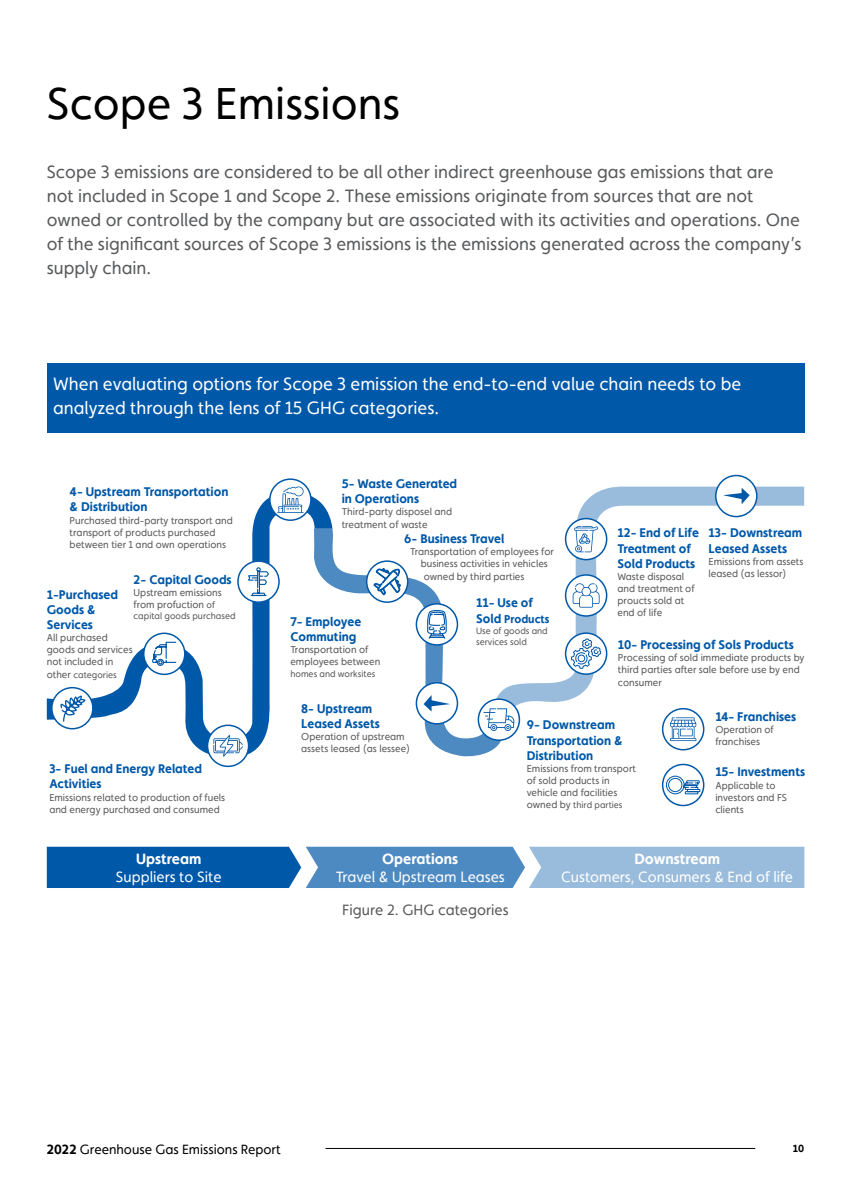
<style>
.page{position:relative;width:851px;height:1191px;background:#fff}
.page>*{position:absolute;margin:0;border:0;box-sizing:border-box;transform-origin:0 0}
.t1{font:45px "Faricy New";color:#000}
.t2{font:18px/24px "Faricy New";color:#58595b}
.t3{font:18px/24px "Faricy New";color:#fff}
.t4{font:15px "Faricy New";color:#fff}
.t5{font:700 15px "Faricy New";color:#fff}
.t6{font:15px "Faricy New";color:#58595b}
.t7{font:13.5px "Faricy New";color:#000}
.t8{font:700 12.6px/15.1px "Faricy New";color:#0058a9}
.t9{font:700 11.55px "Faricy New";color:#0058a9}
.t10{font:700 10.5px "Faricy New";color:#000}
.t11{font:10.2px/12.1px "Faricy New";color:#58595b}
.t12{font:9.15px/11.1px "Faricy New";color:#58595b}
.s1{font-size:9.15px}
.s2{font-size:10.2px}
.s3{font-size:12.6px}
.s4{font-weight:700}
</style>
<div class="page">
<hr style="left:325px;top:1148px;width:430px;height:1px;background:#000">
<svg style="left:47px;top:488px;width:285px;height:271px"></svg>
<svg style="left:314px;top:528px;width:195px;height:230px"></svg>
<svg style="left:491px;top:483px;width:313px;height:229px"></svg>
<div style="left:52px;top:687px;width:41px;height:41px;background:#fff;border-radius:50%"></div>
<div style="left:51px;top:687px;width:43px;height:42px;border:2px solid #0058a9;border-radius:50%"></div>
<div style="left:144px;top:633px;width:41px;height:41px;background:#fff;border-radius:50%"></div>
<div style="left:143px;top:632px;width:42px;height:43px;border:2px solid #0058a9;border-radius:50%"></div>
<div style="left:207px;top:725px;width:41px;height:41px;background:#fff;border-radius:50%"></div>
<div style="left:207px;top:724px;width:42px;height:43px;border:2px solid #0058a9;border-radius:50%"></div>
<div style="left:238px;top:561px;width:41px;height:41px;background:#fff;border-radius:50%"></div>
<div style="left:237px;top:560px;width:43px;height:43px;border:2px solid #0058a9;border-radius:50%"></div>
<div style="left:270px;top:479px;width:41px;height:41px;background:#fff;border-radius:50%"></div>
<div style="left:269px;top:478px;width:42px;height:43px;border:2px solid #0058a9;border-radius:50%"></div>
<svg style="left:366px;top:561px;width:41px;height:41px"></svg>
<div style="left:366px;top:560px;width:42px;height:43px;border:2px solid #0058a9;border-radius:50%"></div>
<div style="left:416px;top:604px;width:41px;height:41px;background:#fff;border-radius:50%"></div>
<div style="left:415px;top:603px;width:43px;height:42px;border:2px solid #0058a9;border-radius:50%"></div>
<div style="left:416px;top:683px;width:41px;height:41px;background:#fff;border-radius:50%"></div>
<div style="left:415px;top:682px;width:43px;height:42px;border:2px solid #0058a9;border-radius:50%"></div>
<svg style="left:478px;top:699px;width:41px;height:41px"></svg>
<div style="left:477px;top:698px;width:43px;height:43px;border:2px solid #0058a9;border-radius:50%"></div>
<svg style="left:565px;top:633px;width:41px;height:41px"></svg>
<div style="left:564px;top:632px;width:43px;height:43px;border:2px solid #0058a9;border-radius:50%"></div>
<div style="left:662px;top:708px;width:41px;height:41px;background:#fff;border-radius:50%"></div>
<div style="left:661px;top:708px;width:43px;height:42px;border:2px solid #0058a9;border-radius:50%"></div>
<div style="left:661px;top:763px;width:43px;height:43px;border:2px solid #0058a9;border-radius:50%"></div>
<svg style="left:565px;top:575px;width:41px;height:41px"></svg>
<div style="left:564px;top:574px;width:43px;height:43px;border:2px solid #0058a9;border-radius:50%"></div>
<div style="left:565px;top:518px;width:41px;height:41px;background:#fff;border-radius:50%"></div>
<div style="left:564px;top:518px;width:43px;height:42px;border:2px solid #0058a9;border-radius:50%"></div>
<div style="left:715px;top:475px;width:41px;height:41px;background:#fff;border-radius:50%"></div>
<div style="left:714px;top:475px;width:43px;height:42px;border:2px solid #0058a9;border-radius:50%"></div>
<div style="left:47px;top:364px;width:757px;height:69px;background:#0058a9"></div>
<svg style="left:47px;top:846px;width:757px;height:42px;background:#5992c6"></svg>
<svg style="left:60px;top:695px;width:25px;height:26px"></svg>
<svg style="left:152px;top:641px;width:25px;height:25px"></svg>
<svg style="left:213px;top:735px;width:30px;height:21px"></svg>
<svg style="left:248px;top:567px;width:21px;height:30px"></svg>
<svg style="left:277px;top:486px;width:26px;height:27px"></svg>
<svg style="left:373px;top:568px;width:28px;height:27px"></svg>
<svg style="left:427px;top:610px;width:20px;height:29px"></svg>
<svg style="left:423px;top:695px;width:27px;height:16px"></svg>
<svg style="left:723px;top:488px;width:26px;height:16px"></svg>
<svg style="left:483px;top:708px;width:31px;height:23px"></svg>
<svg style="left:665px;top:775px;width:35px;height:20px"></svg>
<svg style="left:670px;top:717px;width:26px;height:24px"></svg>
<svg style="left:574px;top:526px;width:24px;height:26px"></svg>
<svg style="left:572px;top:582px;width:27px;height:25px"></svg>
<svg style="left:570px;top:638px;width:31px;height:31px"></svg>
<h1 class="t1" style="left:47px;top:77px;width:355px">Scope 3 Emissions</h1>
<p class="t2" style="left:47px;top:160px;width:756px">Scope 3 emissions are considered to be all other indirect greenhouse gas emissions that are not included in Scope 1 and Scope 2. These emissions originate from sources that are not owned or controlled by the company but are associated with its activities and operations. One of the significant sources of Scope 3 emissions is the emissions generated across the company’s supply chain.</p>
<h2 class="t3" style="left:53px;top:372px;width:689px">When evaluating options for Scope 3 emission the end-to-end value chain needs to be analyzed through the lens of 15 GHG categories.</h2>
<p class="t8" style="left:341px;top:476px;width:117px">5- Waste Generated in Operations</p>
<p class="t11" style="left:341px;top:506px;width:112px">Third-party disposel and treatment of waste</p>
<p class="t8" style="left:70px;top:484px;width:160px">4- Upstream Transportation &amp; Distribution</p>
<p class="t11" style="left:70px;top:514px;width:165px">Purchased third-party transport and transport of products purchased between tier 1 and own operations</p>
<p class="t8" style="left:617px;top:525px;width:83px">12- End of Life<br>Treatment of<br>Sold Products</p>
<p class="t11" style="left:617px;top:570px;width:78px">Waste disposal and treatment of proucts sold at end of life</p>
<p class="t8" style="left:708px;top:525px;width:95px">13- Downstream<br>Leased Assets</p>
<p class="t11" style="left:708px;top:555px;width:96px">Emissions from assets leased (as lessor)</p>
<p class="t8" style="left:404px;top:531px;width:102px">6- Business Travel</p>
<p class="t11" style="left:420px;top:545px;width:135px;text-indent:-11px">Transportation of employees for business activities in vehicles owned by third parties</p>
<p class="t8" style="left:134px;top:572px;width:100px">2- Capital Goods</p>
<p class="t11" style="left:134px;top:586px;width:90px">Upstream emissions from profuction <span class="s1">of</span></p>
<p class="t12" style="left:134px;top:610px;width:103px">capital goods purchased</p>
<p class="t8" style="left:47px;top:586px;width:73px">1-Purchased<br>Goods &amp;<br>Services</p>
<p class="t11" style="left:47px;top:631px;width:87px">All purchased goods and services not included in</p>
<p class="t12" style="left:47px;top:669px;width:71px"><span class="s2">other</span> categories</p>
<p class="t8" style="left:476px;top:595px;width:58px">11- Use of</p>
<p class="t9" style="left:476px;top:611px;width:75px"><span class="s3">Sold</span> Products</p>
<p class="t12" style="left:476px;top:625px;width:73px">Use of goods and services sold</p>
<p class="t8" style="left:290px;top:614px;width:72px">7- Employee<br>Commuting</p>
<p class="t11" style="left:290px;top:643px;width:91px">Transportation of employees between</p>
<p class="t12" style="left:290px;top:668px;width:86px">homes and worksites</p>
<p class="t8" style="left:618px;top:637px;width:177px">10- Processing of Sols Products</p>
<p class="t11" style="left:618px;top:651px;width:188px">Processing of sold immediate products by third parties after sale before use by end consumer</p>
<p class="t8" style="left:49px;top:761px;width:154px">3- Fuel and Energy Related<br>Activities</p>
<p class="t11" style="left:49px;top:791px;width:177px">Emissions related to production of fuels and energy purchased and consumed</p>
<h3 class="t5" style="left:136px;top:849px;width:67px">Upstream</h3>
<h3 class="t4" style="left:116px;top:868px;width:107px">Suppliers to Site</h3>
<p class="t8" style="left:301px;top:700px;width:80px">8- Upstream<br>Leased Assets</p>
<p class="t11" style="left:301px;top:730px;width:110px">Operation of upstream assets leased (as lessee)</p>
<h3 class="t5" style="left:382px;top:849px;width:78px">Operations</h3>
<h3 class="t4" style="left:335px;top:868px;width:171px">Travel &amp; Upstream Leases</h3>
<h3 class="t6" style="left:342px;top:901px;width:168px">Figure 2. GHG categories</h3>
<p class="t8" style="left:526px;top:717px;width:97px">9- Downstream<br>Transportation &amp;<br>Distribution</p>
<p class="t11" style="left:526px;top:762px;width:111px">Emissions from transport of sold products in vehicle and facilities</p>
<p class="t12" style="left:526px;top:799px;width:97px"><span class="s2">owned by</span> third parties</p>
<p class="t8" style="left:715px;top:709px;width:82px">14- Franchises</p>
<p class="t11" style="left:715px;top:723px;width:60px">Operation of franchises</p>
<p class="t8" style="left:715px;top:764px;width:91px">15- Investments</p>
<p class="t11" style="left:715px;top:779px;width:73px">Applicable to investors and FS clients</p>
<h3 class="t5" style="left:634px;top:849px;width:87px">Downstream</h3>
<h3 class="t4" style="left:561px;top:868px;width:233px">Customers, Consumers &amp; End of life</h3>
<h3 class="t7" style="left:47px;top:1141px;width:235px"><span class="s4">2022</span> Greenhouse Gas Emissions Report</h3>
<p class="t10" style="left:792px;top:1142px;width:13px">10</p>
</div>
